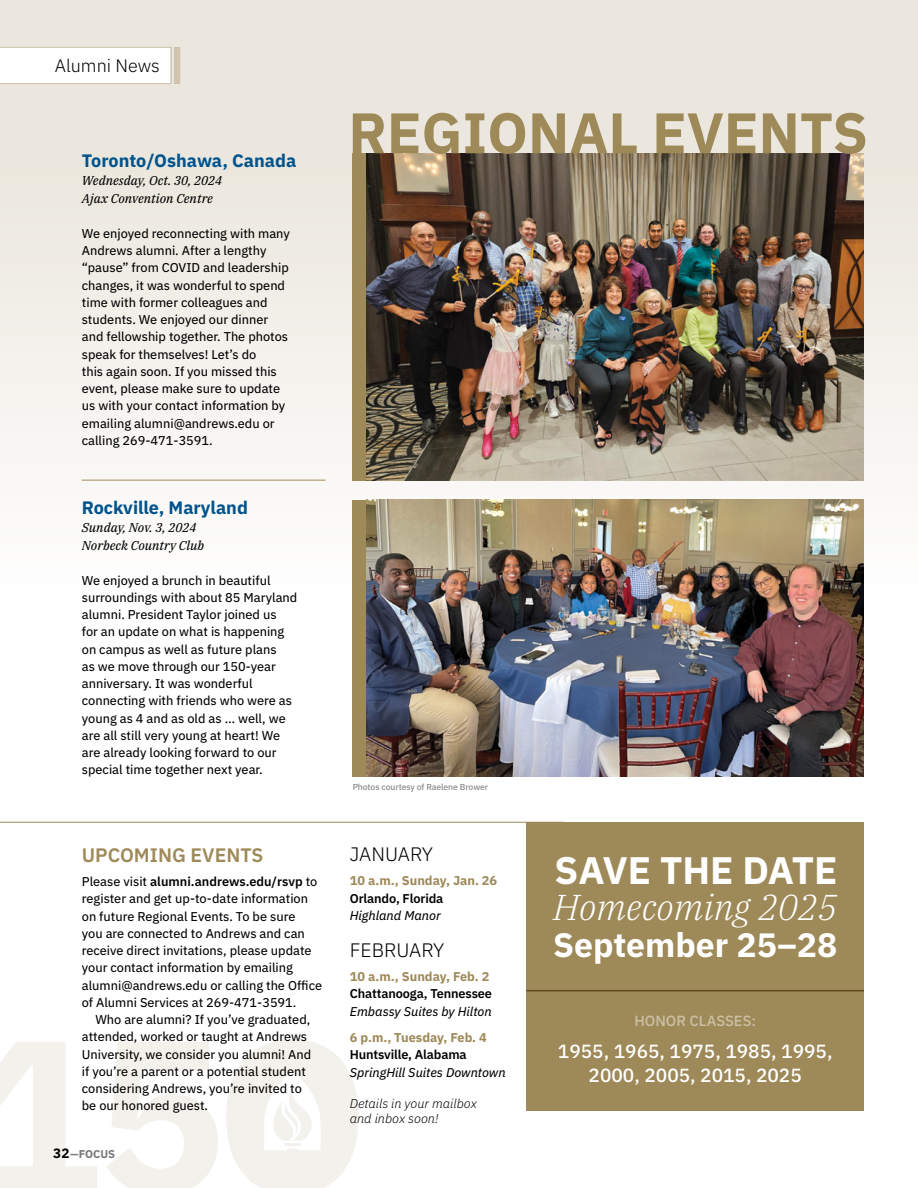
<style>
.page{position:relative;width:918px;height:1188px;background:#fff}
.page>*{position:absolute;margin:0;border:0;box-sizing:border-box;transform-origin:0 0}
.t1{font:700 57.15px "IBM Plex Sans";color:#9e8958}
.t2{font:700 38.4px "IBM Plex Sans";color:#fff}
.t3{font:italic 300 36px "IBM Plex Serif";color:#fff}
.t4{font:700 33.75px "IBM Plex Sans";color:#fff}
.t5{font:300 19.5px "IBM Plex Sans";color:#000}
.t6{font:600 19.5px "IBM Plex Sans";color:#9e8958}
.t7{font:500 19.05px/24.3px "IBM Plex Sans";color:#fff;text-align:center}
.t8{font:700 18px "IBM Plex Sans";color:#00538c}
.t9{font:300 18px "IBM Plex Sans";color:#000}
.t10{font:500 14.7px "IBM Plex Sans";color:#ccc0a5}
.t11{font:12.75px/17.2px "IBM Plex Sans Text";color:#000}
.t12{font:600 12.75px "IBM Plex Sans";letter-spacing:-.01em;color:#000}
.t13{font:italic 12.75px/18px "IBM Plex Serif Text";color:#000}
.t14{font:700 12.75px "IBM Plex Sans";color:#9e8958}
.t15{font:italic 12.75px "IBM Plex Sans Text";color:#000}
.t16{font:italic 300 12.75px/15px "IBM Plex Sans";color:#000}
.t17{font:700 11.25px "IBM Plex Sans";color:#77787b}
.t18{font:500 8.7px "IBM Plex Sans";letter-spacing:-.01em;color:#636466}
.s1{font-family:"IBM Plex Sans Text";font-weight:400}
.s2{font-size:13.5px;color:#000}
</style>
<div class="page">
<hr style="left:0;top:822px;width:564px;height:1px;background:#9e8958">
<svg style="left:0;top:1042px;width:97px;height:146px"></svg>
<svg style="left:107px;top:1042px;width:111px;height:146px"></svg>
<svg style="left:226px;top:1039px;width:133px;height:149px"></svg>
<div style="left:0;top:0;width:918px;height:616px;background:linear-gradient(to bottom,#e7e2d7,#fdfdfc)"></div>
<div style="left:526px;top:822px;width:338px;height:288px;background:#9e8958"></div>
<img style="left:366px;top:153px;width:498px;height:328px">
<img style="left:366px;top:500px;width:498px;height:277px">
<div style="left:353px;top:153px;width:13px;height:328px;background:#9e8958"></div>
<div style="left:353px;top:500px;width:13px;height:277px;background:#9e8958"></div>
<div style="left:174px;top:47px;width:6px;height:37px;background:#d1c5ae"></div>
<svg style="left:0;top:47px;width:171px;height:37px"></svg>
<h3 class="t9" style="left:55px;top:53px;width:107px">Alumni News</h3>
<h3 class="t8" style="left:82px;top:147px;width:216px">Toronto/Oshawa, Canada</h3>
<p class="t13" style="left:82px;top:171px;width:142px">Wednesday, Oct. 30, 2024<br>Ajax Convention Centre</p>
<p class="t11" style="left:82px;top:224px;width:210px">We enjoyed reconnecting with many<br>Andrews alumni. After a lengthy “pause” from COVID and leadership changes, it was wonderful to spend time with former colleagues and students. We enjoyed our dinner and fellowship together. The photos speak for themselves! Let’s do<br>this again soon. If you missed this event, please make sure to update us with your contact information by emailing alumni@andrews.edu or calling 269-471-3591.</p>
<h3 class="t8" style="left:82px;top:493px;width:168px">Rockville, Maryland</h3>
<p class="t13" style="left:82px;top:517px;width:124px">Sunday, Nov. 3, 2024<br>Norbeck Country Club</p>
<p class="t11" style="left:82px;top:570px;width:217px">We enjoyed a brunch in beautiful surroundings with about 85 Maryland alumni. President Taylor joined us<br>for an update on what is happening on campus as well as future plans<br>as we move through our 150-year anniversary. It was wonderful connecting with friends who were as young as 4 and as old as … well, we are all still very young at heart! We are already looking forward to our special time together next year.</p>
<h3 class="t6" style="left:82px;top:840px;width:183px">UPCOMING EVENTS</h3>
<p class="t12" style="left:82px;top:872px;width:237px"><span class="s1">Please visit</span> alumni.andrews.edu/rsvp <span class="s1">to</span></p>
<p class="t11" style="left:82px;top:889px;width:242px">register and get up-to-date information on future Regional Events. To be sure<br>you are connected to Andrews and can receive direct invitations, please update your contact information by emailing alumni@andrews.edu or calling the Office of Alumni Services at 269-471-3591.</p>
<p class="t11" style="left:82px;top:1010px;width:231px;text-indent:14px">Who are alumni? If you’ve graduated, attended, worked or taught at Andrews University, we consider you alumni! And if you’re a parent or a potential student considering Andrews, you’re invited to be our honored guest.</p>
<p class="t17" style="left:53px;top:1145px;width:63px"><span class="s2">32</span>—FOCUS</p>
<h1 class="t1" style="left:348px;top:88px;width:521px">REGIONAL EVENTS</h1>
<p class="t18" style="left:353px;top:780px;width:137px">Photos courtesy of Raelene Brower</p>
<h3 class="t5" style="left:350px;top:840px;width:85px">JANUARY</h3>
<p class="t14" style="left:350px;top:871px;width:149px">10 a.m., Sunday, Jan. 26</p>
<p class="t12" style="left:350px;top:888px;width:95px">Orlando, Florida</p>
<p class="t15" style="left:350px;top:905px;width:92px">Highland Manor</p>
<h3 class="t5" style="left:350px;top:935px;width:96px">FEBRUARY</h3>
<p class="t14" style="left:350px;top:966px;width:141px">10 a.m., Sunday, Feb. 2</p>
<p class="t12" style="left:350px;top:984px;width:144px">Chattanooga, Tennessee</p>
<p class="t15" style="left:350px;top:1001px;width:143px">Embassy Suites by Hilton</p>
<p class="t14" style="left:350px;top:1028px;width:139px">6 p.m., Tuesday, Feb. 4</p>
<p class="t12" style="left:350px;top:1045px;width:118px">Huntsville, Alabama</p>
<p class="t15" style="left:350px;top:1062px;width:157px">SpringHill Suites Downtown</p>
<p class="t16" style="left:350px;top:1095px;width:129px">Details in your mailbox and inbox soon!</p>
<h2 class="t2" style="left:555px;top:840px;width:284px">SAVE THE DATE</h2>
<h3 class="t3" style="left:553px;top:880px;width:286px">Homecoming 2025</h3>
<h3 class="t4" style="left:553px;top:918px;width:286px">September 25–28</h3>
<p class="t10" style="left:634px;top:1009px;width:123px">HONOR CLASSES:</p>
<h3 class="t7" style="left:558px;top:1038px;width:276px">1955, 1965, 1975, 1985, 1995,<br>2000, 2005, 2015, 2025</h3>
</div>
